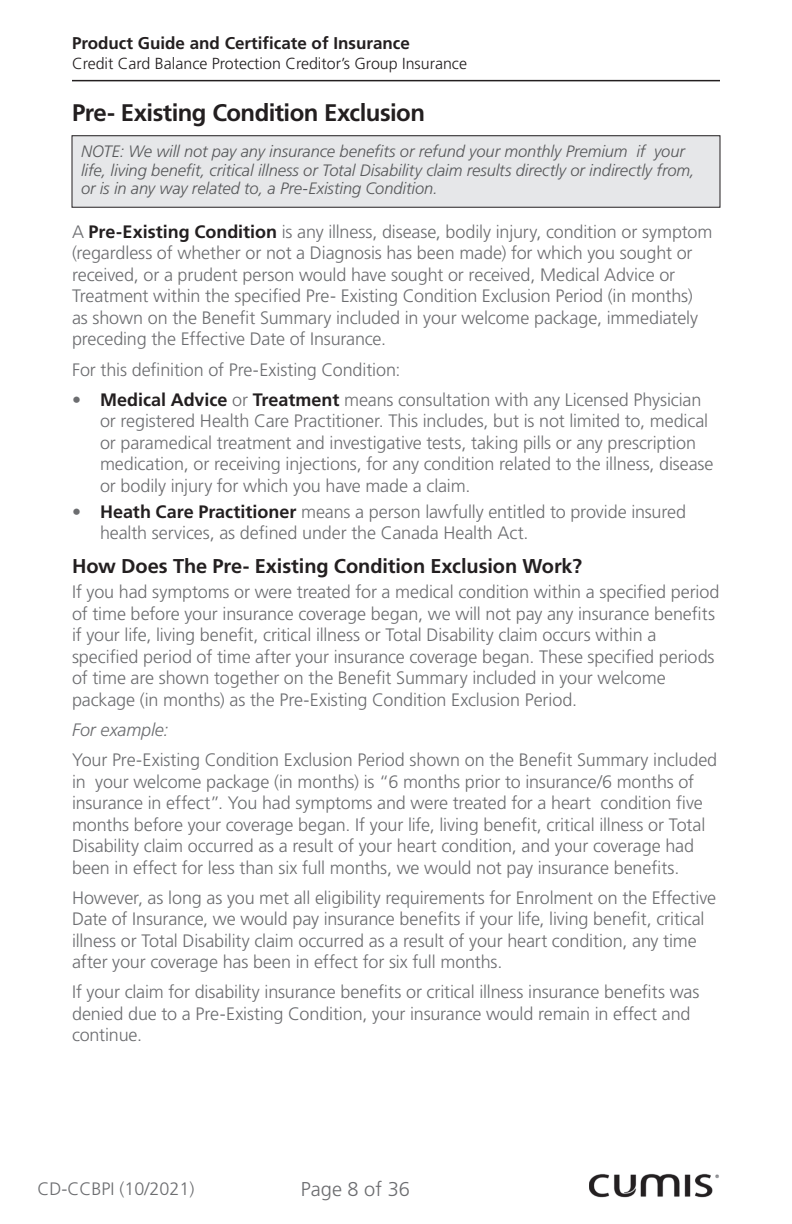
<style>
.page{position:relative;width:792px;height:1224px;background:#fff}
.page>*{position:absolute;margin:0;border:0;box-sizing:border-box;transform-origin:0 0}
.Heading{font:700 24px "Frutiger LT Std";letter-spacing:-.02em;color:#231f20}
.Subhead{font:700 20px "Frutiger LT Std";letter-spacing:-.005em;color:#231f20}
.t1{font:300 20px "Frutiger LT Std";color:#6c6d70}
.Body_Copy_Reduced{font:300 18px/21.6px "Frutiger LT Std";letter-spacing:-.01em;color:#6c6d70}
.Body_Copy_Reduced-2{font:italic 300 18px "Frutiger LT Std";letter-spacing:-.005em;color:#6c6d70}
.t2{font:700 17px "Frutiger LT Std";color:#231f20}
.Notes_-_25MAR2020{font:italic 300 16.4px/18.4px "Frutiger LT Std";letter-spacing:-.005em;color:#57585a}
.t3{font:300 16px "Frutiger LT Std";color:#231f20}
.s1{font-weight:700;color:#231f20}
</style>
<div class="page">
<hr style="left:73px;top:80px;width:646px;height:1px;background:#231f20">
<img style="left:589px;top:1173px;width:130px;height:25px">
<div style="left:72px;top:136px;width:648px;height:71px;background:#e6e7e9"></div>
<div style="left:72px;top:135px;width:648px;height:72px;border:1px solid #231f20"></div>
<p class="t2" style="left:72px;top:33px;width:339px">Product Guide and Certificate of Insurance</p>
<p class="t3" style="left:72px;top:54px;width:397px">Credit Card Balance Protection Creditor’s Group Insurance</p>
<p class="Heading" style="left:72px;top:98px;width:355px">Pre- Existing Condition Exclusion</p>
<p class="Notes_-_25MAR2020" style="left:81px;top:142px;width:615px">NOTE: We will not pay any insurance benefits or refund your monthly Premium if your life, living benefit, critical illness or Total Disability claim results directly or indirectly from, or is in any way related to, a Pre-Existing Condition.</p>
<p class="Body_Copy_Reduced" style="left:72px;top:221px;width:642px">A <span class="s1">Pre-Existing Condition</span> is any illness, disease, bodily injury, condition or symptom (regardless of whether or not a Diagnosis has been made) for which you sought or received, or a prudent person would have sought or received, Medical Advice or Treatment within the specified Pre- Existing Condition Exclusion Period (in months) as shown on the Benefit Summary included in your welcome package, immediately preceding the Effective Date of Insurance.</p>
<p class="Body_Copy_Reduced" style="left:72px;top:359px;width:330px">For this definition of Pre-Existing Condition:</p>
<p class="Body_Copy_Reduced" style="left:100px;top:389px;width:615px;text-indent:-28px">• <span class="s1">Medical Advice</span> or <span class="s1">Treatment</span> means consultation with any Licensed Physician or registered Health Care Practitioner. This includes, but is not limited to, medical or paramedical treatment and investigative tests, taking pills or any prescription medication, or receiving injections, for any condition related to the illness, disease or bodily injury for which you have made a claim.</p>
<p class="Body_Copy_Reduced" style="left:100px;top:501px;width:588px;text-indent:-28px">• <span class="s1">Heath Care Practitioner</span> means a person lawfully entitled to provide insured health services, as defined under the Canada Health Act.</p>
<p class="Subhead" style="left:72px;top:554px;width:512px">How Does The Pre- Existing Condition Exclusion Work?</p>
<p class="Body_Copy_Reduced" style="left:72px;top:582px;width:649px">If you had symptoms or were treated for a medical condition within a specified period of time before your insurance coverage began, we will not pay any insurance benefits if your life, living benefit, critical illness or Total Disability claim occurs within a specified period of time after your insurance coverage began. These specified periods of time are shown together on the Benefit Summary included in your welcome package (in months) as the Pre-Existing Condition Exclusion Period.</p>
<p class="Body_Copy_Reduced-2" style="left:72px;top:720px;width:98px">For example:</p>
<p class="Body_Copy_Reduced" style="left:72px;top:749px;width:647px">Your Pre-Existing Condition Exclusion Period shown on the Benefit Summary included in your welcome package (in months) is “6 months prior to insurance/6 months of insurance in effect”. You had symptoms and were treated for a heart condition five months before your coverage began. If your life, living benefit, critical illness or Total Disability claim occurred as a result of your heart condition, and your coverage had been in effect for less than six full months, we would not pay insurance benefits.</p>
<p class="Body_Copy_Reduced" style="left:72px;top:887px;width:646px">However, as long as you met all eligibility requirements for Enrolment on the Effective Date of Insurance, we would pay insurance benefits if your life, living benefit, critical illness or Total Disability claim occurred as a result of your heart condition, any time after your coverage has been in effect for six full months.</p>
<p class="Body_Copy_Reduced" style="left:72px;top:982px;width:629px">If your claim for disability insurance benefits or critical illness insurance benefits was denied due to a Pre-Existing Condition, your insurance would remain in effect and continue.</p>
<p class="Body_Copy_Reduced" style="left:37px;top:1179px;width:159px">CD-CCBPI (10/2021)</p>
<p class="t1" style="left:301px;top:1178px;width:110px">Page 8 of 36</p>
</div>
